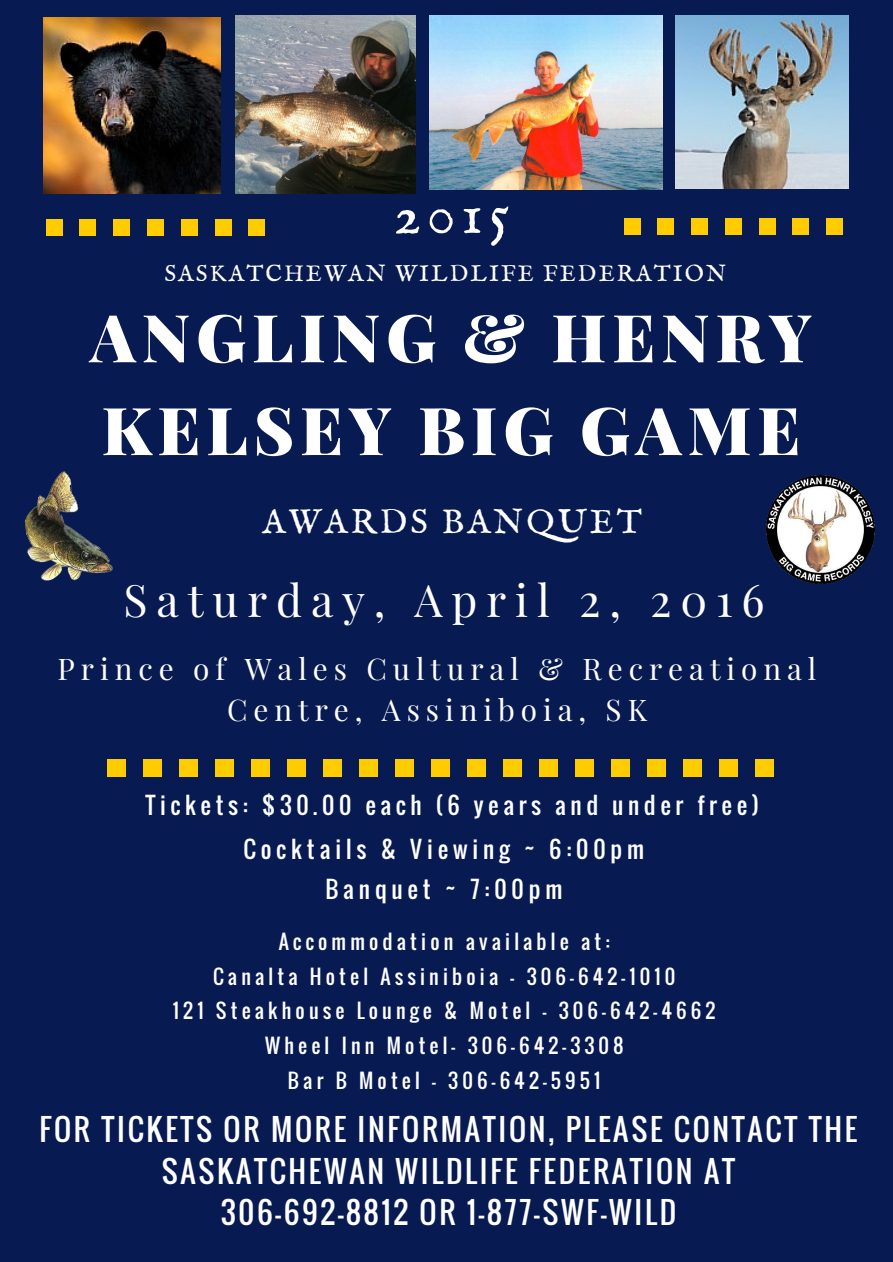
<style>
.page{position:relative;width:893px;height:1262px;background:#fff}
.page>*{position:absolute;margin:0;border:0;box-sizing:border-box;transform-origin:0 0}
.t1{font:900 66.15px/92.8px "Playfair Display";letter-spacing:.09em;color:#fff}
.t2{font:59.55px "IM FELL English SC";color:#fff}
.t3{font:44.7px "Playfair Display";letter-spacing:.2em;color:#fff}
.t4{font:34.35px "IM FELL English SC";letter-spacing:.09em;color:#fff}
.t5{font:29.78px/41.6px "Oswald";letter-spacing:.09em;color:#fff;text-align:center}
.t6{font:29.78px/41.6px "Playfair Display";letter-spacing:.2em;color:#fff;text-align:center}
.t7{font:23.17px/40.5px "Oswald";letter-spacing:.21em;color:#fff;text-align:center}
.t8{font:23.17px "IM FELL English SC";letter-spacing:.09em;color:#fff}
.t9{font:19.88px/34.9px "Oswald";letter-spacing:.21em;color:#fff;text-align:center}
</style>
<div class="page">
<div style="left:0;top:0;width:892px;height:1262px;background:#071a52"></div>
<div style="left:755px;top:759px;width:18px;height:18px;background:#fc0"></div>
<div style="left:719px;top:759px;width:18px;height:18px;background:#fc0"></div>
<div style="left:647px;top:759px;width:18px;height:18px;background:#fc0"></div>
<div style="left:611px;top:759px;width:18px;height:18px;background:#fc0"></div>
<div style="left:683px;top:759px;width:18px;height:18px;background:#fc0"></div>
<div style="left:575px;top:759px;width:18px;height:18px;background:#fc0"></div>
<div style="left:179px;top:759px;width:18px;height:18px;background:#fc0"></div>
<div style="left:215px;top:759px;width:18px;height:18px;background:#fc0"></div>
<div style="left:251px;top:759px;width:18px;height:18px;background:#fc0"></div>
<div style="left:143px;top:759px;width:18px;height:18px;background:#fc0"></div>
<div style="left:108px;top:759px;width:17px;height:18px;background:#fc0"></div>
<div style="left:323px;top:759px;width:18px;height:18px;background:#fc0"></div>
<div style="left:431px;top:759px;width:18px;height:18px;background:#fc0"></div>
<div style="left:467px;top:759px;width:18px;height:18px;background:#fc0"></div>
<div style="left:503px;top:759px;width:18px;height:18px;background:#fc0"></div>
<div style="left:359px;top:759px;width:18px;height:18px;background:#fc0"></div>
<div style="left:539px;top:759px;width:18px;height:18px;background:#fc0"></div>
<div style="left:395px;top:759px;width:18px;height:18px;background:#fc0"></div>
<div style="left:287px;top:759px;width:18px;height:18px;background:#fc0"></div>
<img style="left:767px;top:475px;width:107px;height:109px">
<img style="left:24px;top:471px;width:89px;height:110px">
<img style="left:675px;top:15px;width:173px;height:173px">
<img style="left:430px;top:16px;width:232px;height:174px">
<img style="left:235px;top:15px;width:180px;height:178px">
<img style="left:44px;top:17px;width:176px;height:177px">
<div style="left:113px;top:219px;width:17px;height:16px;background:#fc0"></div>
<div style="left:147px;top:219px;width:17px;height:16px;background:#fc0"></div>
<div style="left:181px;top:219px;width:17px;height:16px;background:#fc0"></div>
<div style="left:79px;top:219px;width:17px;height:16px;background:#fc0"></div>
<div style="left:46px;top:219px;width:17px;height:16px;background:#fc0"></div>
<div style="left:248px;top:219px;width:17px;height:16px;background:#fc0"></div>
<div style="left:214px;top:219px;width:17px;height:16px;background:#fc0"></div>
<div style="left:691px;top:218px;width:17px;height:17px;background:#fc0"></div>
<div style="left:725px;top:218px;width:16px;height:17px;background:#fc0"></div>
<div style="left:758px;top:218px;width:17px;height:17px;background:#fc0"></div>
<div style="left:657px;top:218px;width:17px;height:17px;background:#fc0"></div>
<div style="left:623px;top:218px;width:17px;height:17px;background:#fc0"></div>
<div style="left:826px;top:218px;width:17px;height:17px;background:#fc0"></div>
<div style="left:792px;top:218px;width:17px;height:17px;background:#fc0"></div>
<h2 class="t2" style="left:393px;top:179px;width:118px">2015</h2>
<p class="t8" style="left:164px;top:260px;width:563px">SASKATCHEWAN WILDLIFE FEDERATION</p>
<h1 class="t1" style="left:90px;top:288px;width:723px">ANGLING &amp; HENRY<br>KELSEY BIG GAME</h1>
<h3 class="t4" style="left:262px;top:502px;width:381px">AWARDS BANQUET</h3>
<h3 class="t3" style="left:123px;top:568px;width:642px">Saturday, April 2, 2016</h3>
<h3 class="t6" style="left:58px;top:646px;width:760px">Prince of Wales Cultural &amp; Recreational<br>Centre, Assiniboia, SK</h3>
<p class="t7" style="left:145px;top:784px;width:615px">Tickets: $30.00 each (6 years and under free)</p>
<p class="t7" style="left:243px;top:828px;width:402px">Cocktails &amp; Viewing ~ 6:00pm<br>Banquet ~ 7:00pm</p>
<p class="t9" style="left:173px;top:923px;width:544px">Accommodation available at:<br>Canalta Hotel Assiniboia - 306-642-1010<br>121 Steakhouse Lounge &amp; Motel - 306-642-4662<br>Wheel Inn Motel- 306-642-3308<br>Bar B Motel - 306-642-5951</p>
<h3 class="t5" style="left:40px;top:1108px;width:819px">FOR TICKETS OR MORE INFORMATION, PLEASE CONTACT THE<br>SASKATCHEWAN WILDLIFE FEDERATION AT<br>306-692-8812 OR 1-877-SWF-WILD</h3>
</div>
